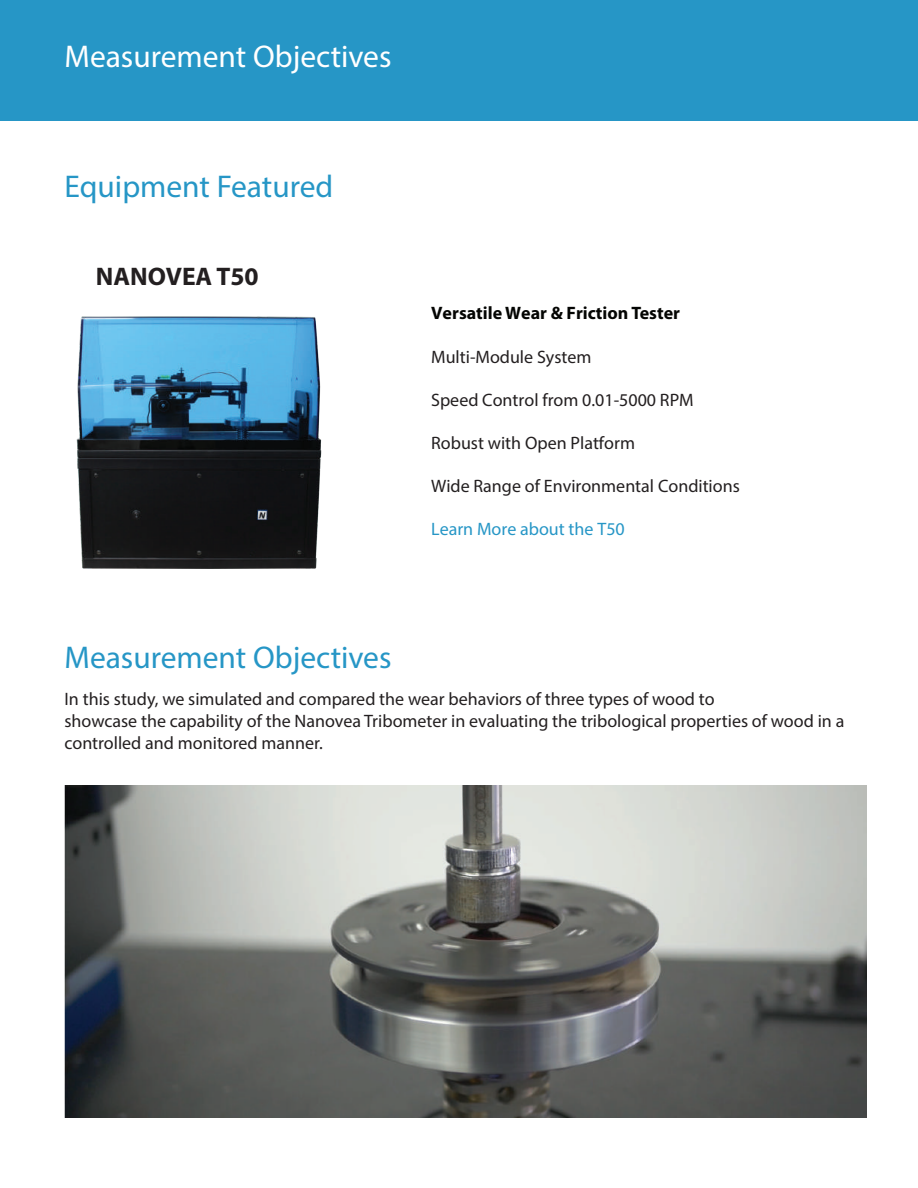
<style>
.page{position:relative;width:918px;height:1188px;background:#fff}
.page>*{position:absolute;margin:0;border:0;box-sizing:border-box;transform-origin:0 0}
.t1{font:31.5px "Myriad Pro";color:#2696c6}
.t2{font:31.5px "Myriad Pro";color:#fff}
.t3{font:700 25.5px "Myriad Pro";color:#231f20}
.t4{font:18px/21.6px "Myriad Pro";color:#231f20}
.t5{font:700 18px "Myriad Pro";color:#040503}
.t6{font:18px "Myriad Pro";color:#2696c6}
</style>
<div class="page">
<div style="left:0;top:0;width:918px;height:121px;background:#2696c6"></div>
<img style="left:64px;top:785px;width:802px;height:333px">
<img style="left:76px;top:316px;width:246px;height:253px">
<h1 class="t2" style="left:64px;top:37px;width:329px">Measurement Objectives</h1>
<h1 class="t1" style="left:64px;top:167px;width:270px">Equipment Featured</h1>
<h2 class="t3" style="left:96px;top:260px;width:165px">NANOVEA T50</h2>
<p class="t5" style="left:431px;top:301px;width:250px">Versatile Wear &amp; Friction Tester</p>
<p class="t4" style="left:431px;top:346px;width:162px">Multi-Module System</p>
<p class="t4" style="left:431px;top:389px;width:264px">Speed Control from 0.01-5000 RPM</p>
<p class="t4" style="left:431px;top:432px;width:205px">Robust with Open Platform</p>
<p class="t4" style="left:431px;top:475px;width:310px">Wide Range of Environmental Conditions</p>
<p class="t6" style="left:431px;top:518px;width:195px">Learn More about the T50</p>
<h1 class="t1" style="left:64px;top:638px;width:329px">Measurement Objectives</h1>
<p class="t4" style="left:64px;top:688px;width:781px">In this study, we simulated and compared the wear behaviors of three types of wood to<br>showcase the capability of the Nanovea Tribometer in evaluating the tribological properties of wood in a controlled and monitored manner.</p>
</div>
